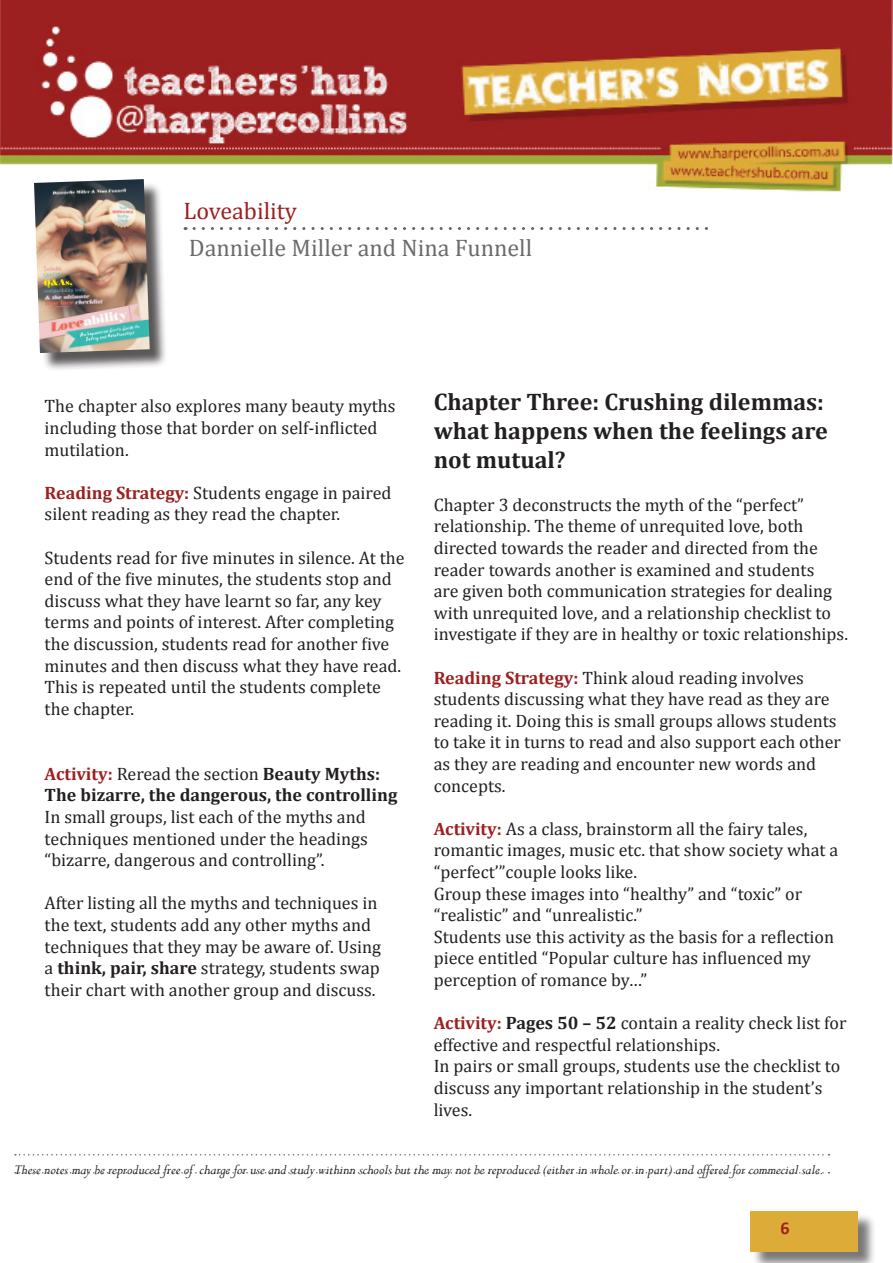
<style>
.page{position:relative;width:893px;height:1263px;background:#fff}
.page>*{position:absolute;margin:0;border:0;box-sizing:border-box;transform-origin:0 0}
.t1{font:700 24px/28.8px "Cambria";color:#231f20}
.t2{font:24px "Cambria";color:#6b6b6e}
.t3{font:24px "Cambria";color:#9c2020}
.t4{font:18px/21.6px "Cambria";color:#231f20}
.t5{font:700 18px/21.6px "Cambria";color:#231f20}
.t6{font:700 18px "Calibri";color:#9c2020}
.t7{font:italic 15px "Perpetua";color:#231f20}
.s1{font-weight:700;color:#9c2020}
.s2{color:#9c2020}
.s3{font-weight:400}
.s4{font-weight:700}
</style>
<div class="page">
<img style="left:0;top:0;width:893px;height:192px">
<div style="left:752px;top:1213px;width:124px;height:50px;background:#231f20;opacity:.6"></div>
<div style="left:750px;top:1211px;width:107px;height:40px;background:#ddab38"></div>
<svg style="left:15px;top:1154px;width:814px;height:1px"></svg>
<svg style="left:15px;top:1172px;width:814px;height:1px"></svg>
<svg style="left:194px;top:227px;width:514px;height:3px"></svg>
<div style="left:37px;top:182px;width:131px;height:189px;background:#231f20;opacity:.75"></div>
<img style="left:34px;top:179px;width:116px;height:174px">
<p class="t3" style="left:184px;top:196px;width:115px">Loveability</p>
<p class="t2" style="left:189px;top:234px;width:345px">Dannielle Miller and Nina Funnell</p>
<p class="t4" style="left:45px;top:395px;width:352px">The chapter also explores many beauty myths including those that border on self-inflicted mutilation.</p>
<p class="t4" style="left:45px;top:482px;width:348px"><span class="s1">Reading Strategy:</span> Students engage in paired silent reading as they read the chapter.</p>
<p class="t4" style="left:45px;top:547px;width:361px">Students read for five minutes in silence. At the end of the five minutes, the students stop and discuss what they have learnt so far, any key terms and points of interest. After completing the discussion, students read for another five minutes and then discuss what they have read.<br>This is repeated until the students complete the chapter.</p>
<p class="t5" style="left:45px;top:762px;width:354px"><span class="s2">Activity:</span> <span class="s3">Reread the section</span> Beauty Myths:<br>The bizarre, the dangerous, the controlling</p>
<p class="t4" style="left:45px;top:806px;width:325px;text-align:justify">In small groups, list each of the myths and techniques mentioned under the headings “bizarre, dangerous and controlling”.</p>
<p class="t4" style="left:45px;top:892px;width:338px">After listing all the myths and techniques in the text, students add any other myths and techniques that they may be aware of. Using a <span class="s4">think, pair, share</span> strategy, students swap their chart with another group and discuss.</p>
<p class="t1" style="left:434px;top:387px;width:396px">Chapter Three: Crushing dilemmas: what happens when the feelings are not mutual?</p>
<p class="t4" style="left:434px;top:494px;width:416px">Chapter 3 deconstructs the myth of the “perfect” relationship. The theme of unrequited love, both directed towards the reader and directed from the reader towards another is examined and students<br>are given both communication strategies for dealing with unrequited love, and a relationship checklist to investigate if they are in healthy or toxic relationships.</p>
<p class="t4" style="left:434px;top:666px;width:409px"><span class="s1">Reading Strategy:</span> Think aloud reading involves students discussing what they have read as they are reading it. Doing this is small groups allows students to take it in turns to read and also support each other as they are reading and encounter new words and concepts.</p>
<p class="t4" style="left:434px;top:818px;width:406px"><span class="s1">Activity:</span> As a class, brainstorm all the fairy tales, romantic images, music etc. that show society what a “perfect’”couple looks like.</p>
<p class="t4" style="left:434px;top:882px;width:370px">Group these images into “healthy” and “toxic” or “realistic” and “unrealistic.”</p>
<p class="t4" style="left:434px;top:926px;width:402px">Students use this activity as the basis for a reflection piece entitled “Popular culture has influenced my perception of romance by…”</p>
<p class="t4" style="left:434px;top:1012px;width:414px"><span class="s1">Activity:</span> <span class="s4">Pages 50 – 52</span> contain a reality check list for effective and respectful relationships.</p>
<p class="t4" style="left:434px;top:1055px;width:408px">In pairs or small groups, students use the checklist to discuss any important relationship in the student’s lives.</p>
<p class="t7" style="left:14px;top:1160px;width:811px">These notes may be reproduced free of charge for use and study withinn schools but the may not be reproduced (either in whole or in part) and offered for commecial sale.</p>
<p class="t6" style="left:780px;top:1217px;width:11px">6</p>
</div>
